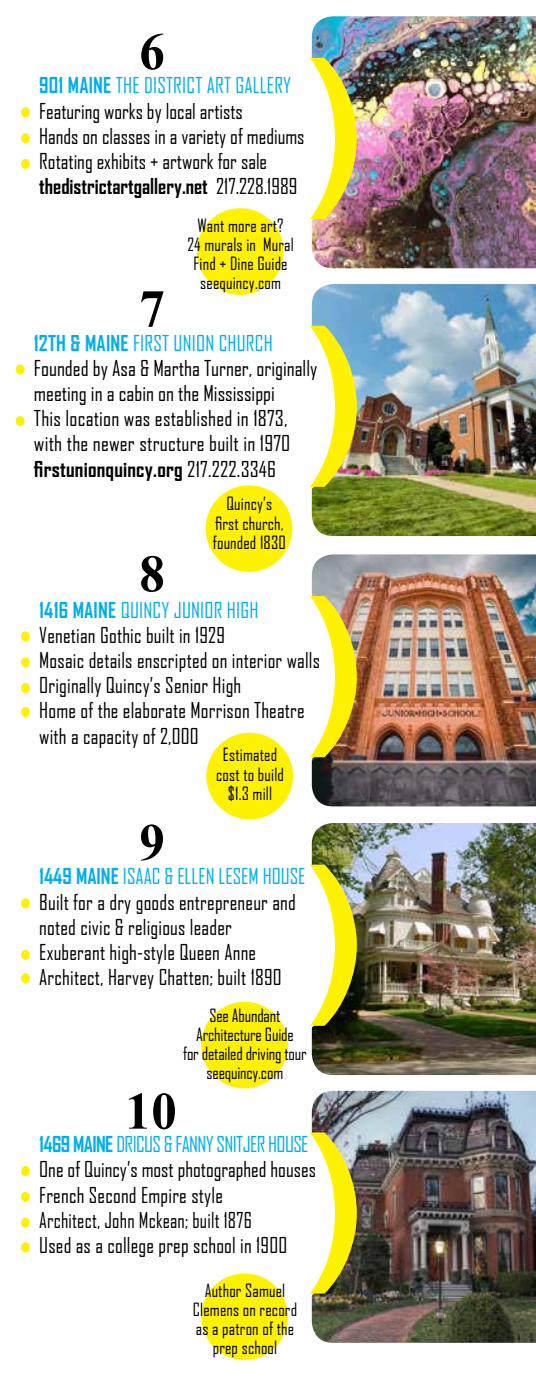
<style>
.page{position:relative;width:536px;height:1386px;background:#fff}
.page>*{position:absolute;margin:0;border:0;box-sizing:border-box;transform-origin:0 0}
.t1{font:700 175px "Gill Sans";color:#fff200;scale:.8 1}
.t2{font:700 52.5px "Times New Roman";color:#000}
.t3{font:21px/25.2px "Agency FB";letter-spacing:.01em;color:#000}
.t4{font:21px/25.2px "Agency FB";letter-spacing:.01em;color:#000;scale:.92 1}
.t5{font:17.5px/19.2px "Agency FB";letter-spacing:.01em;color:#000;text-align:center}
.t6{font:17.5px/19.2px "Agency FB";letter-spacing:-.01em;color:#000;text-align:center}
.s1{font-weight:700;color:#00aeef}
.s2{color:#00aeef}
.s3{font-weight:700}
</style>
<div class="page">
<img style="left:312px;top:284px;width:224px;height:252px">
<div style="left:112px;top:296px;width:235px;height:225px;background:#fff;border-radius:50%"></div>
<img style="left:312px;top:554px;width:224px;height:252px">
<div style="left:112px;top:566px;width:235px;height:225px;background:#fff;border-radius:50%"></div>
<img style="left:312px;top:16px;width:224px;height:252px">
<div style="left:112px;top:28px;width:235px;height:225px;background:#fff;border-radius:50%"></div>
<div style="left:21px;top:107px;width:9px;height:10px;background:#fff200;border-radius:50%"></div>
<div style="left:21px;top:133px;width:9px;height:10px;background:#fff200;border-radius:50%"></div>
<div style="left:21px;top:159px;width:9px;height:10px;background:#fff200;border-radius:50%"></div>
<img style="left:312px;top:1091px;width:224px;height:252px">
<div style="left:112px;top:1103px;width:235px;height:225px;background:#fff;border-radius:50%"></div>
<div style="left:21px;top:1166px;width:9px;height:10px;background:#fff200;border-radius:50%"></div>
<div style="left:21px;top:1192px;width:9px;height:10px;background:#fff200;border-radius:50%"></div>
<div style="left:21px;top:1218px;width:9px;height:10px;background:#fff200;border-radius:50%"></div>
<img style="left:312px;top:823px;width:224px;height:252px">
<div style="left:112px;top:835px;width:235px;height:225px;background:#fff;border-radius:50%"></div>
<div style="left:21px;top:898px;width:9px;height:10px;background:#fff200;border-radius:50%"></div>
<div style="left:21px;top:973px;width:9px;height:10px;background:#fff200;border-radius:50%"></div>
<div style="left:21px;top:950px;width:9px;height:10px;background:#fff200;border-radius:50%"></div>
<div style="left:21px;top:1242px;width:9px;height:10px;background:#fff200;border-radius:50%"></div>
<div style="left:21px;top:631px;width:9px;height:10px;background:#fff200;border-radius:50%"></div>
<div style="left:21px;top:657px;width:9px;height:10px;background:#fff200;border-radius:50%"></div>
<div style="left:21px;top:683px;width:9px;height:10px;background:#fff200;border-radius:50%"></div>
<div style="left:21px;top:707px;width:9px;height:10px;background:#fff200;border-radius:50%"></div>
<div style="left:16px;top:364px;width:9px;height:11px;background:#fff200;border-radius:50%"></div>
<div style="left:16px;top:416px;width:9px;height:10px;background:#fff200;border-radius:50%"></div>
<div style="left:201px;top:1273px;width:87px;height:87px;background:#fff200;border-radius:50%"></div>
<div style="left:206px;top:733px;width:87px;height:86px;background:#fff200;border-radius:50%"></div>
<div style="left:205px;top:485px;width:87px;height:87px;background:#fff200;border-radius:50%"></div>
<div style="left:197px;top:208px;width:86px;height:87px;background:#fff200;border-radius:50%"></div>
<div style="left:201px;top:1002px;width:87px;height:86px;background:#fff200;border-radius:50%"></div>
<h2 class="t2" style="left:139px;top:20px;width:27px">6</h2>
<h1 class="t1" style="left:363px;top:229px;width:69px;rotate:-180deg">(</h1>
<p class="t3" style="left:39px;top:73px;width:253px"><span class="s1">901 MAINE</span> <span class="s2">THE DISTRICT ART GALLERY<br></span>Featuring works by local artists</p>
<p class="t3" style="left:39px;top:123px;width:267px">Hands on classes in a variety of mediums<br>Rotating exhibits + artwork for sale <span class="s3">thedistrictartgallery.net</span> 217.228.1989</p>
<p class="t5" style="left:187px;top:215px;width:108px">Want more art?<br>24 murals in Mural<br>Find + Dine Guide seequincy.com</p>
<h2 class="t2" style="left:139px;top:277px;width:27px">7</h2>
<h1 class="t1" style="left:363px;top:497px;width:69px;rotate:-180deg">(</h1>
<p class="t3" style="left:34px;top:330px;width:285px"><span class="s1">12TH &amp; MAINE</span> <span class="s2">FIRST UNION CHURCH </span>Founded by Asa &amp; Martha Turner, originally meeting in a cabin on the Mississippi<br>This location was established in 1873, with the newer structure built in 1970 <span class="s3">firstunionquincy.org</span> 217.222.3346</p>
<h2 class="t2" style="left:139px;top:542px;width:27px">8</h2>
<p class="t5" style="left:213px;top:494px;width:74px">Quincy’s first church, founded 1830</p>
<h1 class="t1" style="left:363px;top:768px;width:69px;rotate:-180deg">(</h1>
<p class="t3" style="left:39px;top:597px;width:282px"><span class="s1">1416 MAINE</span> <span class="s2">QUINCY JUNIOR HIGH<br></span>Venetian Gothic built in 1929<br>Mosaic details enscripted on interior walls Originally Quincy’s Senior High<br>Home of the elaborate Morrison Theatre with a capacity of 2,000</p>
<p class="t5" style="left:216px;top:745px;width:69px">Estimated cost to build $1.3 mill</p>
<h2 class="t2" style="left:139px;top:811px;width:27px">9</h2>
<p class="t3" style="left:39px;top:864px;width:268px"><span class="s1">1449 MAINE</span> <span class="s2">ISAAC &amp; ELLEN LESEM HOUSE<br></span>Built for a dry goods entrepreneur and noted civic &amp; religious leader</p>
<h1 class="t1" style="left:363px;top:1036px;width:69px;rotate:-180deg">(</h1>
<p class="t3" style="left:39px;top:939px;width:244px">Exuberant high-style Queen Anne<br>Architect, Harvey Chatten; built 1890</p>
<p class="t6" style="left:183px;top:1005px;width:125px">See Abundant<br>Architecture Guide<br>for detailed driving tour seequincy.com</p>
<h2 class="t2" style="left:125px;top:1080px;width:53px">10</h2>
<h1 class="t1" style="left:363px;top:1304px;width:69px;rotate:-180deg">(</h1>
<p class="t3" style="left:39px;top:1131px;width:278px"><span class="s1">1469 MAINE</span> <span class="s2">DRICUS &amp; FANNY SNITJER HOUSE<br></span>One of Quincy’s most photographed houses<br>French Second Empire style</p>
<p class="t4" style="left:39px;top:1207px;width:271px">Architect, John Mckean; built 1876<br>Used as a college prep school in 1900</p>
<p class="t5" style="left:193px;top:1280px;width:106px">Author Samuel<br>Clemens on record as a patron of the prep school</p>
</div>
